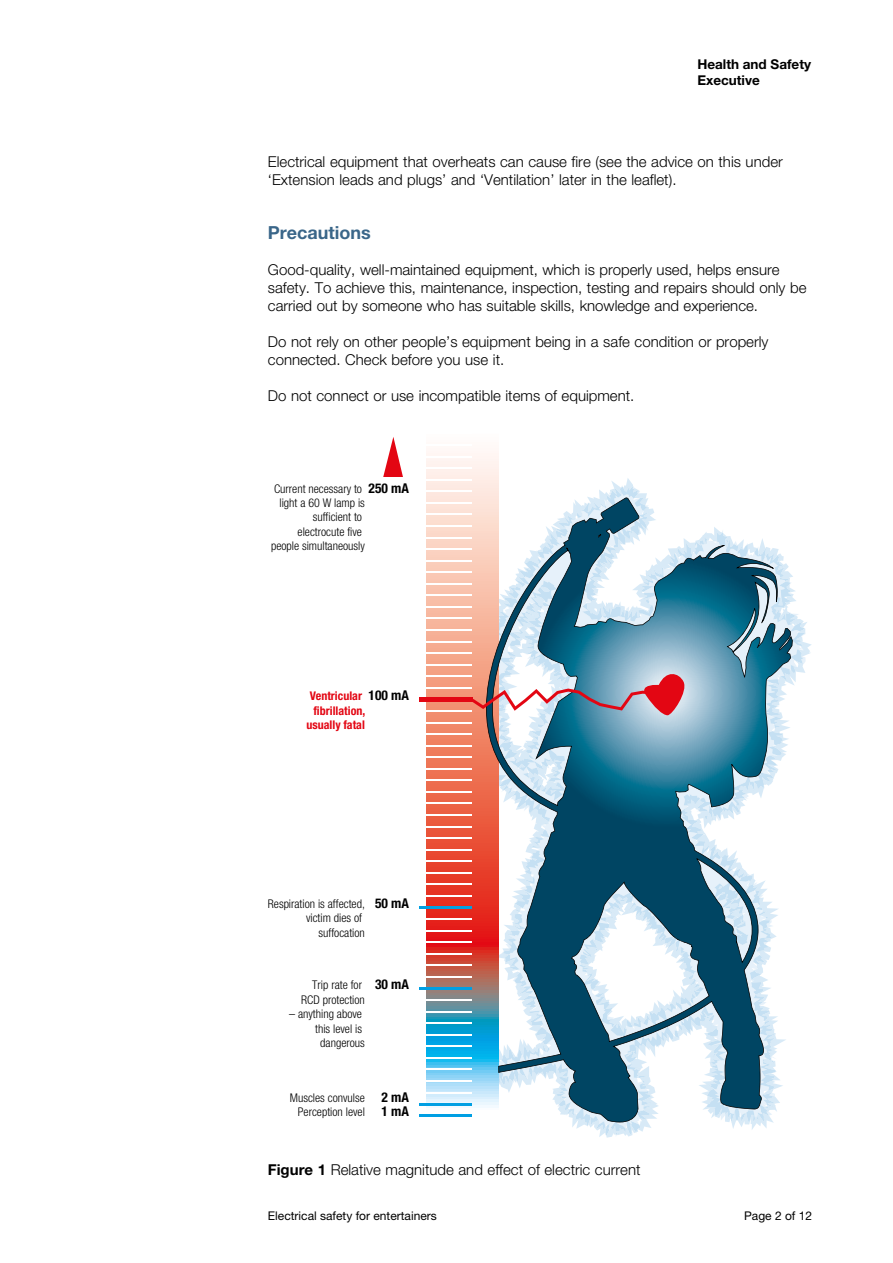
<style>
.page{position:relative;width:893px;height:1263px;background:#fff}
.page>*{position:absolute;margin:0;border:0;box-sizing:border-box;transform-origin:0 0}
.t1{font:700 18px "Helvetica Neue LT";color:#3a6689}
.t2{font:300 15px/18px "Helvetica Neue LT";color:#000}
.t3{font:700 13.5px/16.5px "Helvetica Neue LT";color:#000}
.t4{font:700 condensed 13.5px "Helvetica Neue";color:#000}
.t5{font:300 condensed 12px/14.4px "Helvetica Neue";color:#000;text-align:right}
.t6{font:12px "Helvetica Neue LT";color:#000}
.t7{font:700 condensed 12px/14.4px "Helvetica Neue";color:#e30613;text-align:center}
.s1{font-weight:700;font-size:13.5px}
.s2{font-weight:700}
</style>
<div class="page">
<svg style="left:576px;top:485px;width:229px;height:651px"></svg>
<svg style="left:427px;top:453px;width:72px;height:662px;background:#d5978e"></svg>
<svg style="left:486px;top:497px;width:307px;height:625px"></svg>
<svg style="left:383px;top:437px;width:20px;height:40px"></svg>
<hr style="left:418px;top:456px;width:53px;height:1px;background:#fff">
<hr style="left:418px;top:467px;width:53px;height:2px;background:#fff">
<hr style="left:418px;top:479px;width:53px;height:1px;background:#fff">
<hr style="left:418px;top:490px;width:53px;height:2px;background:#fff">
<hr style="left:418px;top:502px;width:53px;height:2px;background:#fff">
<hr style="left:418px;top:514px;width:53px;height:1px;background:#fff">
<hr style="left:418px;top:525px;width:53px;height:2px;background:#fff">
<hr style="left:418px;top:537px;width:53px;height:1px;background:#fff">
<hr style="left:418px;top:548px;width:53px;height:2px;background:#fff">
<hr style="left:418px;top:560px;width:53px;height:1px;background:#fff">
<hr style="left:418px;top:571px;width:53px;height:2px;background:#fff">
<hr style="left:418px;top:583px;width:53px;height:1px;background:#fff">
<hr style="left:418px;top:594px;width:53px;height:2px;background:#fff">
<hr style="left:418px;top:606px;width:53px;height:2px;background:#fff">
<hr style="left:418px;top:618px;width:53px;height:1px;background:#fff">
<hr style="left:418px;top:629px;width:53px;height:2px;background:#fff">
<hr style="left:418px;top:641px;width:53px;height:1px;background:#fff">
<hr style="left:418px;top:652px;width:53px;height:2px;background:#fff">
<hr style="left:418px;top:664px;width:53px;height:1px;background:#fff">
<hr style="left:418px;top:675px;width:53px;height:2px;background:#fff">
<hr style="left:418px;top:687px;width:53px;height:1px;background:#fff">
<hr style="left:418px;top:710px;width:53px;height:2px;background:#fff">
<hr style="left:418px;top:722px;width:53px;height:1px;background:#fff">
<hr style="left:418px;top:733px;width:53px;height:2px;background:#fff">
<hr style="left:418px;top:745px;width:53px;height:1px;background:#fff">
<hr style="left:418px;top:756px;width:53px;height:2px;background:#fff">
<hr style="left:418px;top:768px;width:53px;height:1px;background:#fff">
<hr style="left:418px;top:779px;width:53px;height:2px;background:#fff">
<hr style="left:418px;top:791px;width:53px;height:2px;background:#fff">
<hr style="left:418px;top:803px;width:53px;height:1px;background:#fff">
<hr style="left:418px;top:814px;width:53px;height:2px;background:#fff">
<hr style="left:418px;top:826px;width:53px;height:1px;background:#fff">
<hr style="left:418px;top:837px;width:53px;height:2px;background:#fff">
<hr style="left:418px;top:849px;width:53px;height:1px;background:#fff">
<hr style="left:418px;top:860px;width:53px;height:2px;background:#fff">
<hr style="left:418px;top:872px;width:53px;height:1px;background:#fff">
<hr style="left:418px;top:884px;width:53px;height:1px;background:#fff">
<hr style="left:418px;top:895px;width:53px;height:2px;background:#fff">
<hr style="left:418px;top:906px;width:53px;height:3px;background:#009fe3">
<hr style="left:418px;top:918px;width:53px;height:2px;background:#fff">
<hr style="left:418px;top:930px;width:53px;height:1px;background:#fff">
<hr style="left:418px;top:941px;width:53px;height:2px;background:#fff">
<hr style="left:418px;top:953px;width:53px;height:1px;background:#fff">
<hr style="left:418px;top:964px;width:53px;height:2px;background:#fff">
<hr style="left:418px;top:976px;width:53px;height:2px;background:#fff">
<hr style="left:418px;top:987px;width:53px;height:3px;background:#009fe3">
<hr style="left:418px;top:999px;width:53px;height:2px;background:#fff">
<hr style="left:418px;top:1011px;width:53px;height:1px;background:#fff">
<hr style="left:418px;top:1022px;width:53px;height:2px;background:#fff">
<hr style="left:418px;top:1034px;width:53px;height:1px;background:#fff">
<hr style="left:418px;top:1045px;width:53px;height:2px;background:#fff">
<hr style="left:418px;top:1057px;width:53px;height:1px;background:#fff">
<hr style="left:418px;top:1068px;width:53px;height:2px;background:#fff">
<hr style="left:418px;top:1080px;width:53px;height:2px;background:#fff">
<hr style="left:418px;top:1092px;width:53px;height:1px;background:#fff">
<hr style="left:418px;top:1102px;width:53px;height:3px;background:#009fe3">
<hr style="left:418px;top:1114px;width:53px;height:3px;background:#009fe3">
<div style="left:418px;top:697px;width:54px;height:5px;background:#e30613"></div>
<svg style="left:472px;top:670px;width:216px;height:45px"></svg>
<p class="t3" style="left:697px;top:55px;width:115px">Health and Safety<br>Executive</p>
<p class="t2" style="left:268px;top:152px;width:516px">Electrical equipment that overheats can cause fire (see the advice on this under ‘Extension leads and plugs’ and ‘Ventilation’ later in the leaflet).</p>
<p class="t1" style="left:268px;top:221px;width:104px">Precautions</p>
<p class="t2" style="left:268px;top:260px;width:540px">Good-quality, well-maintained equipment, which is properly used, helps ensure safety. To achieve this, maintenance, inspection, testing and repairs should only be carried out by someone who has suitable skills, knowledge and experience.</p>
<p class="t2" style="left:268px;top:332px;width:502px">Do not rely on other people’s equipment being in a safe condition or properly connected. Check before you use it.</p>
<p class="t2" style="left:268px;top:386px;width:368px">Do not connect or use incompatible items of equipment.</p>
<p class="t5" style="left:271px;top:481px;width:95px">Current necessary to light a 60 W lamp is sufficient to electrocute five people simultaneously</p>
<p class="t4" style="left:369px;top:480px;width:42px">250 mA</p>
<p class="t7" style="left:307px;top:688px;width:60px">Ventricular fibrillation, usually fatal</p>
<p class="t4" style="left:369px;top:687px;width:42px">100 mA</p>
<p class="t5" style="left:268px;top:896px;width:98px">Respiration is affected, victim dies of suffocation</p>
<p class="t4" style="left:375px;top:895px;width:35px">50 mA</p>
<p class="t5" style="left:301px;top:978px;width:65px">Trip rate for<br>RCD protection</p>
<p class="t5" style="left:289px;top:1006px;width:77px">– anything above this level is dangerous</p>
<p class="t4" style="left:375px;top:976px;width:35px">30 mA</p>
<p class="t5" style="left:290px;top:1090px;width:121px">Muscles convulse <span class="s1">2 mA<br></span>Perception level <span class="s1">1 mA</span></p>
<p class="t2" style="left:268px;top:1160px;width:374px"><span class="s2">Figure 1</span> Relative magnitude and effect of electric current</p>
<p class="t6" style="left:268px;top:1209px;width:170px">Electrical safety for entertainers</p>
<p class="t6" style="left:744px;top:1209px;width:70px">Page 2 of 12</p>
</div>
